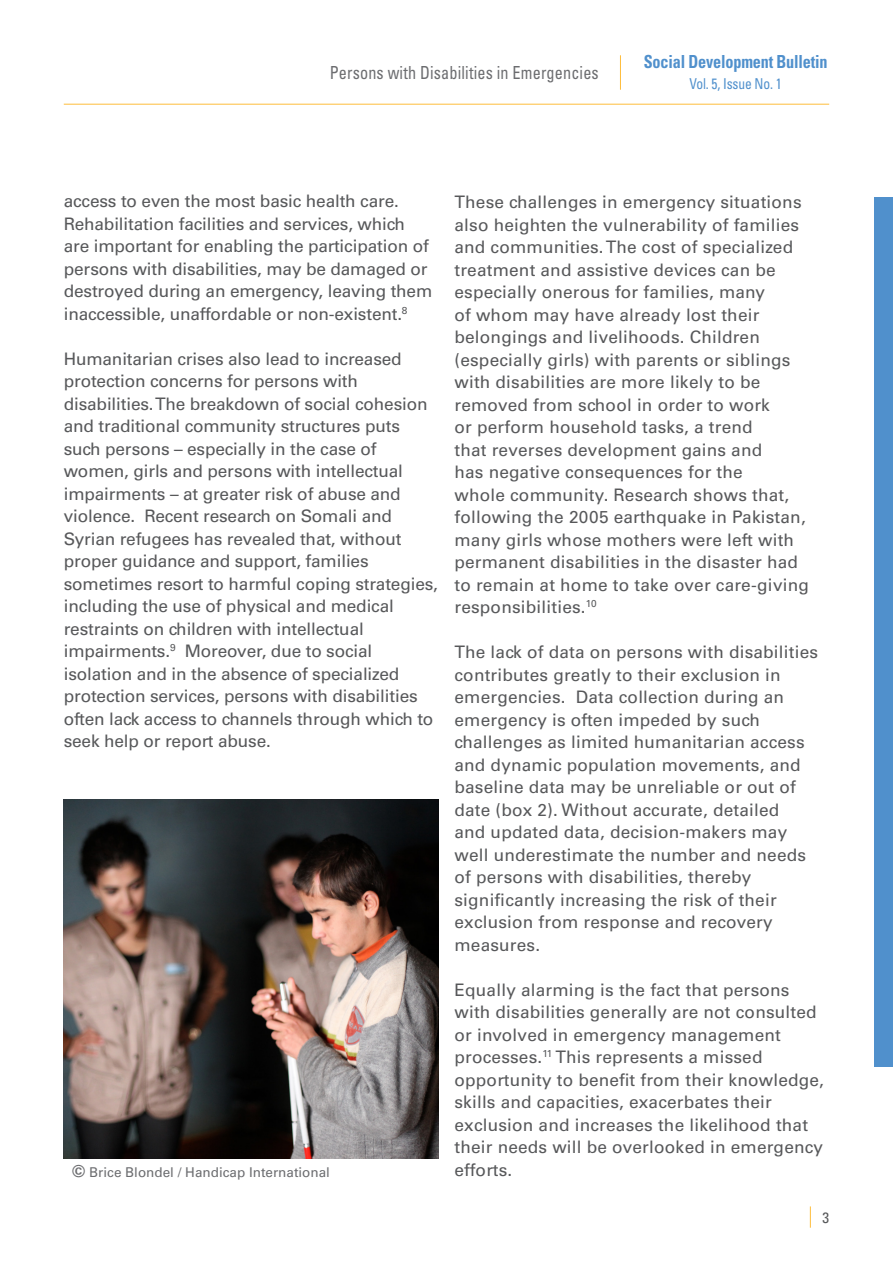
<style>
.page{position:relative;width:893px;height:1263px;background:#fff}
.page>*{position:absolute;margin:0;border:0;box-sizing:border-box;transform-origin:0 0}
.t1{font:condensed 18px "Univers LT Std";letter-spacing:.01em;color:#6c6d70;scale:.9 1}
.t2{font:700 condensed 18px "Univers LT Std";letter-spacing:-.01em;color:#5090cc;scale:.9 1}
.t3{font:17.25px/22.5px "Univers LT Std";letter-spacing:.01em;color:#57585a}
.t4{font:17.25px/22.5px "Univers LT Std";letter-spacing:-.01em;color:#57585a}
.t5{font:condensed 15px "Univers LT Std";letter-spacing:-.01em;color:#5090cc;scale:.9 1}
.t6{font:condensed 15px "Univers LT Std";color:#57585a}
.t7{font:13.5px "Univers LT Std";color:#6c6d70}
.s1{font-weight:700;font-size:16.5px}
</style>
<div class="page">
<svg style="left:810px;top:1206px;width:1px;height:22px"></svg>
<hr style="left:620px;top:55px;width:1px;height:35px;background:#febd3b">
<hr style="left:64px;top:104px;width:765px;height:1px;background:#febd3b">
<div style="left:874px;top:197px;width:19px;height:869px;background:#5090cc"></div>
<img style="left:64px;top:799px;width:374px;height:359px">
<p class="t1" style="left:330px;top:61px;width:300px">Persons with Disabilities in Emergencies</p>
<p class="t2" style="left:644px;top:51px;width:206px">Social Development Bulletin</p>
<p class="t5" style="left:689px;top:74px;width:104px">Vol. 5, Issue No. 1</p>
<p class="t4" style="left:64px;top:190px;width:370px">access to even the most basic health care.<br>Rehabilitation facilities and services, which are important for enabling the participation of persons with disabilities, may be damaged or destroyed during an emergency, leaving them inaccessible, unaffordable or non-existent.<sup>8</sup></p>
<p class="t4" style="left:64px;top:347px;width:376px">Humanitarian crises also lead to increased protection concerns for persons with disabilities. The breakdown of social cohesion and traditional community structures puts such persons – especially in the case of women, girls and persons with intellectual impairments – at greater risk of abuse and violence. Recent research on Somali and Syrian refugees has revealed that, without proper guidance and support, families sometimes resort to harmful coping strategies, including the use of physical and medical restraints on children with intellectual impairments.<sup>9</sup> Moreover, due to social isolation and in the absence of specialized protection services, persons with disabilities often lack access to channels through which to seek help or report abuse.</p>
<p class="t7" style="left:72px;top:1164px;width:259px"><span class="s1">©</span> Brice Blondel / Handicap International</p>
<p class="t3" style="left:454px;top:191px;width:356px">These challenges in emergency situations also heighten the vulnerability of families and communities. The cost of specialized treatment and assistive devices can be especially onerous for families, many<br>of whom may have already lost their belongings and livelihoods. Children (especially girls) with parents or siblings with disabilities are more likely to be removed from school in order to work<br>or perform household tasks, a trend<br>that reverses development gains and<br>has negative consequences for the<br>whole community. Research shows that, following the 2005 earthquake in Pakistan, many girls whose mothers were left with permanent disabilities in the disaster had to remain at home to take over care-giving responsibilities.<sup>10</sup></p>
<p class="t3" style="left:454px;top:641px;width:365px">The lack of data on persons with disabilities contributes greatly to their exclusion in emergencies. Data collection during an emergency is often impeded by such challenges as limited humanitarian access and dynamic population movements, and baseline data may be unreliable or out of date (box 2). Without accurate, detailed<br>and updated data, decision-makers may well underestimate the number and needs of persons with disabilities, thereby significantly increasing the risk of their exclusion from response and recovery measures.</p>
<p class="t3" style="left:454px;top:978px;width:371px">Equally alarming is the fact that persons with disabilities generally are not consulted or involved in emergency management processes.<sup>11</sup> This represents a missed opportunity to benefit from their knowledge, skills and capacities, exacerbates their exclusion and increases the likelihood that their needs will be overlooked in emergency efforts.</p>
<p class="t6" style="left:822px;top:1208px;width:8px">3</p>
</div>
